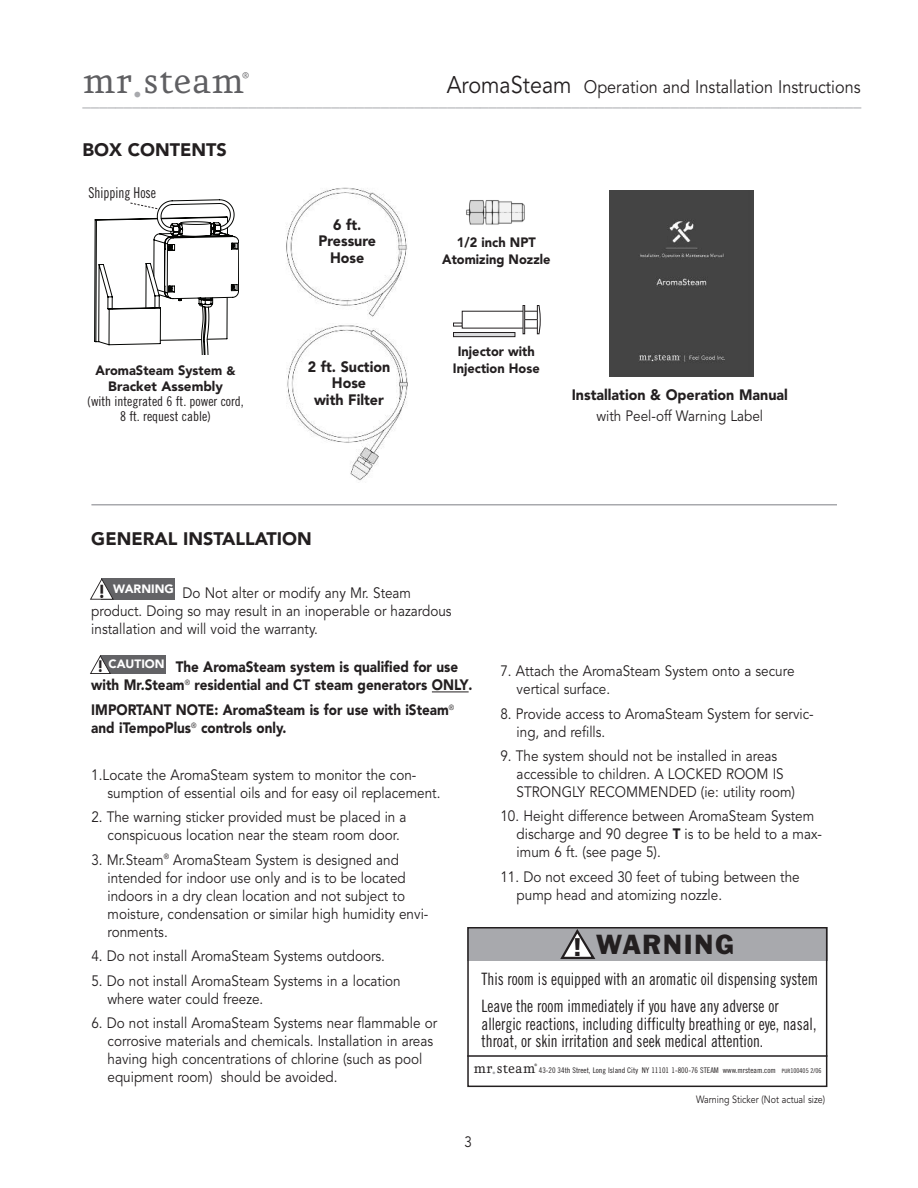
<style>
.page{position:relative;width:918px;height:1188px;background:#fff}
.page>*{position:absolute;margin:0;border:0;box-sizing:border-box;transform-origin:0 0}
.t1{font:43.5px "Eureka";color:#5f5f62}
.t2{font:28.95px "Franklin Got T";letter-spacing:.055em;color:#231f20}
.t3{font:19.5px "Eureka Sans";color:#a8a9ad;scale:.85 1}
.t4{font:900 18.75px "Avenir";color:#231f20;scale:.9 1}
.t5{font:18px "Avenir";color:#231f20;scale:.9 1}
.t6{font:900 18px "Avenir";color:#231f20}
.t7{font:17.1px/27.3px "Trade Gothic Cond Eighteen";color:#231f20;scale:.91 1}
.t8{font:16.65px "Eureka";color:#231f20}
.t9{font:15px/18px "Avenir";color:#231f20;scale:.9 1}
.t10{font:900 15px/18px "Avenir";color:#231f20;scale:.9 1}
.t11{font:900 15px/16.5px "Avenir";color:#231f20;text-align:center;scale:.95 1}
.t12{font:15px "Trade Gothic Cond Eighteen";color:#231f20;scale:.9 1}
.t13{font:300 15px "Eureka Sans";color:#5f5f62}
.t14{font:900 13.5px/16.5px "Avenir";color:#231f20;text-align:center;scale:.95 1}
.t15{font:13.5px/15px "Trade Gothic Cond Eighteen";color:#231f20;text-align:center}
.t16{font:900 12px "Avenir";color:#fff}
.t17{font:10.5px "Avenir";color:#231f20;scale:.85 1}
.t18{font:7.8px "Trade Gothic Cond Eighteen";color:#231f20}
.t19{font:6.15px "Eureka Sans";color:#231f20}
.s1{font-size:49.5px;color:#a8a9ad}
.s2{font-size:24px}
.s3{font-size:12px}
.s4{font-size:16.5px;color:#231f20}
.s5{font-weight:900}
.s6{font-family:"Frutiger";font-weight:900;font-size:25.5px}
.s7{font-size:16.5px}
.s8{font-size:22.2px;color:#a8a9ad}
.s9{font-size:5.85px}
.s10{font-size:6.6px}
</style>
<div class="page">
<img style="left:286px;top:187px;width:121px;height:130px">
<img style="left:287px;top:325px;width:121px;height:156px">
<img style="left:466px;top:200px;width:59px;height:25px">
<svg style="left:453px;top:323px;width:9px;height:3px"></svg>
<div style="left:523px;top:305px;width:2px;height:29px;border:1px solid #231f20"></div>
<svg style="left:525px;top:305px;width:16px;height:29px"></svg>
<hr style="left:454px;top:333px;width:61px;height:4px;background:#dcdddf">
<div style="left:453px;top:332px;width:62px;height:5px;border:1px solid #231f20"></div>
<svg style="left:94px;top:200px;width:145px;height:154px"></svg>
<div style="left:610px;top:190px;width:143px;height:187px;background:#444"></div>
<hr style="left:432px;top:692px;width:37px;height:1px;background:#231f20">
<div style="left:100px;top:655px;width:66px;height:19px;background:#636366"></div>
<svg style="left:90px;top:655px;width:21px;height:19px"></svg>
<hr style="left:91px;top:504px;width:746px;height:2px;background:#a8a9ad">
<div style="left:467px;top:927px;width:360px;height:34px;background:#a8a9ad"></div>
<div style="left:467px;top:927px;width:360px;height:160px;border:2px solid #231f20"></div>
<svg style="left:560px;top:929px;width:35px;height:30px"></svg>
<hr style="left:467px;top:1055px;width:360px;height:2px;background:#231f20">
<div style="left:102px;top:578px;width:73px;height:22px;background:#636366"></div>
<svg style="left:90px;top:578px;width:24px;height:22px"></svg>
<h1 class="t1" style="left:82px;top:52px;width:163px">mr<span class="s1">.</span>steam</h1>
<p class="t13" style="left:242px;top:69px;width:8px">®</p>
<p class="t5" style="left:447px;top:79px;width:461px"><span class="s2">AromaSteam</span> Operation and Installation Instructions</p>
<h3 class="t3" style="left:82px;top:94px;width:918px">______________________________________________________________________________________________</h3>
<p class="t6" style="left:82px;top:142px;width:146px">BOX CONTENTS</p>
<p class="t12" style="left:88px;top:187px;width:77px">Shipping Hose</p>
<p class="t14" style="left:96px;top:363px;width:149px">AromaSteam System <span class="s3">&amp;<br></span>Bracket Assembly</p>
<p class="t15" style="left:87px;top:395px;width:158px">(with integrated 6 ft. power cord,<br>8 ft. request cable)</p>
<p class="t11" style="left:318px;top:218px;width:62px">6 ft.<br>Pressure<br>Hose</p>
<p class="t11" style="left:308px;top:360px;width:88px">2 ft. Suction<br>Hose<br>with Filter</p>
<p class="t6" style="left:91px;top:532px;width:222px">GENERAL INSTALLATION</p>
<p class="t14" style="left:442px;top:235px;width:115px">1/2 inch NPT<br>Atomizing Nozzle</p>
<p class="t14" style="left:453px;top:345px;width:93px">Injector with<br>Injection Hose</p>
<p class="t11" style="left:572px;top:388px;width:229px">Installation &amp; Operation Manual</p>
<p class="t9" style="left:596px;top:408px;width:187px">with Peel-off Warning Label</p>
<p class="t16" style="left:113px;top:584px;width:62px">WARNING</p>
<p class="t4" style="left:98px;top:583px;width:10px">!</p>
<p class="t9" style="left:91px;top:585px;width:402px;text-indent:91px">Do Not alter or modify any Mr. Steam product. Doing so may result in an inoperable or hazardous installation and will void the warranty.</p>
<p class="t10" style="left:91px;top:659px;width:425px;text-indent:84px">The AromaSteam system is qualified for use with Mr.Steam<sup>®</sup> residential and CT steam generators ONLY.</p>
<p class="t10" style="left:91px;top:702px;width:405px">IMPORTANT NOTE: AromaSteam is for use with iSteam<sup>® </sup>and iTempoPlus<sup>®</sup> controls only.</p>
<p class="t9" style="left:108px;top:767px;width:371px;text-indent:-16px">1.Locate the AromaSteam system to monitor the con&shy;sumption of essential oils and for easy oil replacement.</p>
<p class="t9" style="left:108px;top:809px;width:334px;text-indent:-16px">2. The warning sticker provided must be placed in a conspicuous location near the steam room door.</p>
<p class="t9" style="left:108px;top:852px;width:358px;text-indent:-16px">3. Mr.Steam<sup>®</sup> AromaSteam System is designed and intended for indoor use only and is to be located indoors in a dry clean location and not subject to moisture, condensation or similar high humidity envi&shy;ronments.</p>
<p class="t9" style="left:91px;top:948px;width:328px">4. Do not install AromaSteam Systems outdoors.</p>
<p class="t9" style="left:108px;top:973px;width:327px;text-indent:-16px">5. Do not install AromaSteam Systems in a location where water could freeze.</p>
<p class="t9" style="left:108px;top:1015px;width:368px;text-indent:-16px">6. Do not install AromaSteam Systems near flammable or corrosive materials and chemicals. Installation in areas having high concentrations of chlorine (such as pool equipment room) should be avoided.</p>
<p class="t16" style="left:97px;top:659px;width:69px"><span class="s4">!</span> CAUTION</p>
<p class="t9" style="left:517px;top:663px;width:310px;text-indent:-16px">7. Attach the AromaSteam System onto a secure vertical surface.</p>
<p class="t9" style="left:517px;top:706px;width:332px;text-indent:-16px">8. Provide access to AromaSteam System for servic&shy;ing, and refills.</p>
<p class="t9" style="left:517px;top:748px;width:311px;text-indent:-16px">9. The system should not be installed in areas accessible to children. A LOCKED ROOM IS<br>STRONGLY RECOMMENDED (ie: utility room)</p>
<p class="t9" style="left:517px;top:809px;width:341px;text-indent:-16px">10. Height difference between AromaSteam System discharge and 90 degree <span class="s5">T</span> is to be held to a max&shy;imum 6 ft. (see page 5).</p>
<p class="t9" style="left:517px;top:869px;width:316px;text-indent:-16px">11. Do not exceed 30 feet of tubing between the pump head and atomizing nozzle.</p>
<h2 class="t2" style="left:572px;top:927px;width:164px"><span class="s6">!</span> WARNING</h2>
<p class="t7" style="left:482px;top:966px;width:371px">This room is equipped with an aromatic oil dispensing system<br>Leave the room immediately if you have any adverse or</p>
<p class="t7" style="left:482px;top:1016px;width:370px;line-height:17.5px">allergic reactions, including difficulty breathing or eye, nasal, throat, or skin irritation and seek medical attention<span class="s7">.</span></p>
<p class="t8" style="left:473px;top:1057px;width:64px">mr<span class="s8">.</span>steam</p>
<p class="t19" style="left:535px;top:1065px;width:4px">®</p>
<p class="t18" style="left:539px;top:1067px;width:284px">43-20 34th Street, Long Island City NY 11101 1-800-76 STEAM www.mrsteam.com <span class="s9">PUR</span><span class="s10">100405 2/06</span></p>
<p class="t9" style="left:464px;top:1134px;width:10px">3</p>
<p class="t17" style="left:696px;top:1095px;width:153px">Warning Sticker (Not actual size)</p>
</div>
